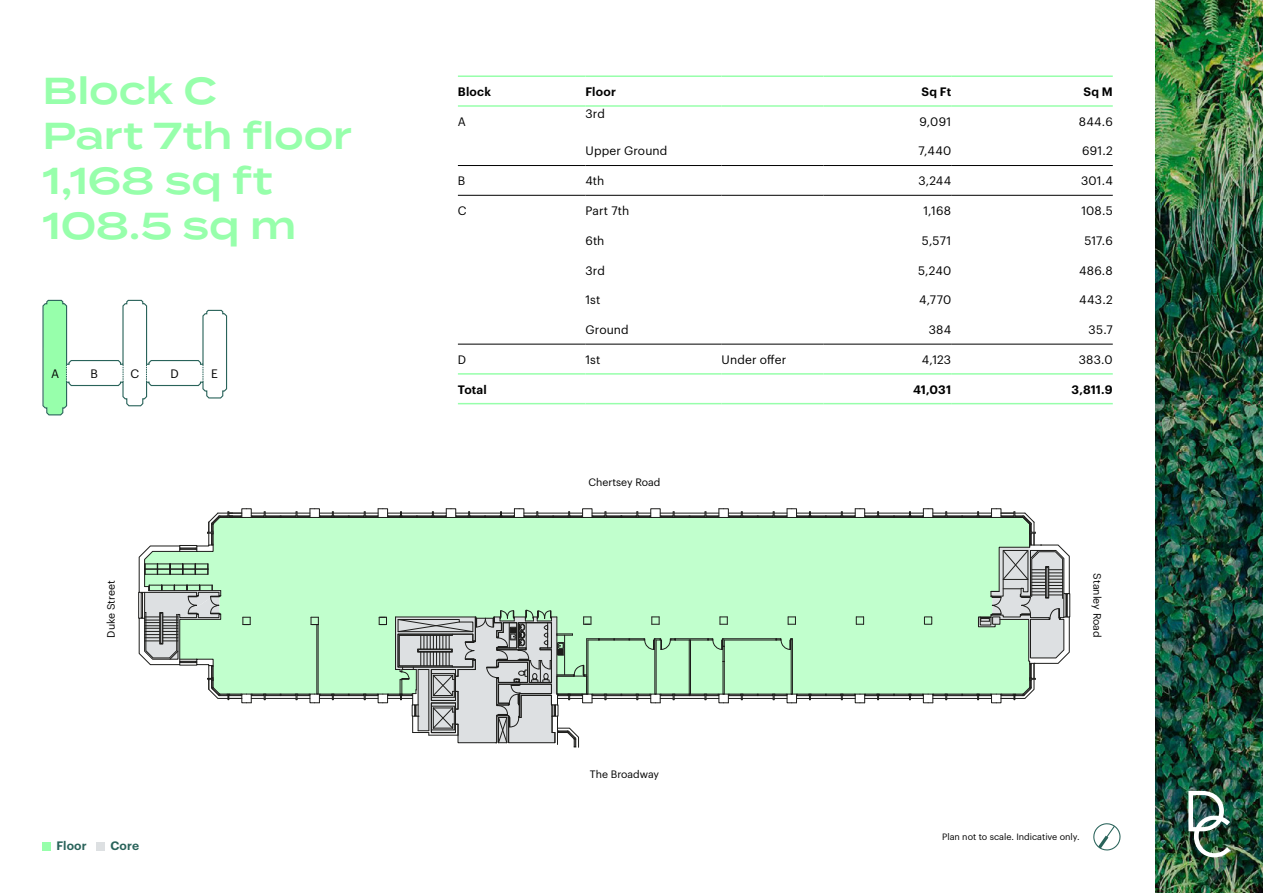
<style>
.page{position:relative;width:1263px;height:893px;background:#fff}
.page>*{position:absolute;margin:0;border:0;box-sizing:border-box;transform-origin:0 0}
.t1{font:600 37.5px/45px "Termina";letter-spacing:-.005em;color:#97ffab}
.t2{font:12px "Graphik";letter-spacing:.015em;color:#000}
.t3{font:600 12px "Graphik";letter-spacing:.015em;color:#000}
.t4{font:600 12px "Graphik";letter-spacing:.015em;color:#29635a}
.t5{font:10.5px "Graphik";color:#000}
.t6{font:9px "Graphik";color:#000}
</style>
<div class="page">
<div style="left:43px;top:842px;width:8px;height:8px;background:#97ffab"></div>
<div style="left:97px;top:842px;width:8px;height:8px;background:#dde0e2"></div>
<svg style="left:1093px;top:823px;width:28px;height:28px"></svg>
<svg style="left:138px;top:508px;width:932px;height:240px"></svg>
<svg style="left:42px;top:299px;width:186px;height:117px"></svg>
<img style="left:1156px;top:0;width:107px;height:893px">
<img style="left:1188px;top:791px;width:42px;height:66px">
<hr style="left:458px;top:75px;width:127px;height:2px;background:#97ffab">
<hr style="left:585px;top:75px;width:136px;height:2px;background:#97ffab">
<hr style="left:721px;top:75px;width:103px;height:2px;background:#97ffab">
<hr style="left:824px;top:75px;width:127px;height:2px;background:#97ffab">
<hr style="left:951px;top:75px;width:162px;height:2px;background:#97ffab">
<hr style="left:458px;top:105px;width:127px;height:2px;background:#97ffab">
<hr style="left:585px;top:105px;width:136px;height:2px;background:#97ffab">
<hr style="left:721px;top:105px;width:103px;height:2px;background:#97ffab">
<hr style="left:824px;top:105px;width:127px;height:2px;background:#97ffab">
<hr style="left:951px;top:105px;width:162px;height:2px;background:#97ffab">
<hr style="left:458px;top:373px;width:127px;height:2px;background:#97ffab">
<hr style="left:585px;top:373px;width:136px;height:2px;background:#97ffab">
<hr style="left:721px;top:373px;width:103px;height:2px;background:#97ffab">
<hr style="left:824px;top:373px;width:127px;height:2px;background:#97ffab">
<hr style="left:951px;top:373px;width:162px;height:2px;background:#97ffab">
<hr style="left:458px;top:403px;width:127px;height:1px;background:#97ffab">
<hr style="left:585px;top:403px;width:136px;height:1px;background:#97ffab">
<hr style="left:721px;top:403px;width:103px;height:1px;background:#97ffab">
<hr style="left:824px;top:403px;width:127px;height:1px;background:#97ffab">
<hr style="left:951px;top:403px;width:162px;height:1px;background:#97ffab">
<hr style="left:458px;top:165px;width:127px;height:1px;background:#000">
<hr style="left:585px;top:165px;width:136px;height:1px;background:#000">
<hr style="left:721px;top:165px;width:103px;height:1px;background:#000">
<hr style="left:824px;top:165px;width:127px;height:1px;background:#000">
<hr style="left:951px;top:165px;width:162px;height:1px;background:#000">
<hr style="left:458px;top:195px;width:127px;height:1px;background:#000">
<hr style="left:585px;top:195px;width:136px;height:1px;background:#000">
<hr style="left:721px;top:195px;width:103px;height:1px;background:#000">
<hr style="left:824px;top:195px;width:127px;height:1px;background:#000">
<hr style="left:951px;top:195px;width:162px;height:1px;background:#000">
<hr style="left:458px;top:344px;width:127px;height:1px;background:#000">
<hr style="left:585px;top:344px;width:136px;height:1px;background:#000">
<hr style="left:721px;top:344px;width:103px;height:1px;background:#000">
<hr style="left:824px;top:344px;width:127px;height:1px;background:#000">
<hr style="left:951px;top:344px;width:162px;height:1px;background:#000">
<h1 class="t1" style="left:43px;top:68px;width:311px">Block C<br>Part 7th floor<br>1,168 sq ft<br>108.5 sq m</h1>
<p class="t3" style="left:458px;top:83px;width:35px">Block</p>
<p class="t3" style="left:585px;top:83px;width:32px">Floor</p>
<p class="t3" style="left:921px;top:83px;width:31px">Sq Ft</p>
<p class="t3" style="left:1083px;top:83px;width:31px">Sq M</p>
<p class="t2" style="left:585px;top:105px;width:21px">3rd</p>
<p class="t2" style="left:919px;top:113px;width:33px">9,091</p>
<p class="t2" style="left:1079px;top:113px;width:35px">844.6</p>
<p class="t2" style="left:458px;top:113px;width:10px">A</p>
<p class="t2" style="left:585px;top:142px;width:83px">Upper Ground</p>
<p class="t2" style="left:918px;top:142px;width:34px">7,440</p>
<p class="t2" style="left:1082px;top:142px;width:32px">691.2</p>
<p class="t2" style="left:458px;top:172px;width:9px">B</p>
<p class="t2" style="left:585px;top:172px;width:20px">4th</p>
<p class="t2" style="left:918px;top:172px;width:34px">3,244</p>
<p class="t2" style="left:1081px;top:172px;width:33px">301.4</p>
<p class="t2" style="left:458px;top:202px;width:10px">C</p>
<p class="t2" style="left:585px;top:202px;width:45px">Part 7th</p>
<p class="t2" style="left:923px;top:202px;width:29px">1,168</p>
<p class="t2" style="left:1081px;top:202px;width:33px">108.5</p>
<p class="t2" style="left:585px;top:231px;width:21px">6th</p>
<p class="t2" style="left:922px;top:231px;width:31px">5,571</p>
<p class="t2" style="left:1084px;top:231px;width:30px">517.6</p>
<p class="t2" style="left:585px;top:261px;width:21px">3rd</p>
<p class="t2" style="left:918px;top:261px;width:35px">5,240</p>
<p class="t2" style="left:1079px;top:261px;width:35px">486.8</p>
<p class="t2" style="left:585px;top:291px;width:17px">1st</p>
<p class="t2" style="left:919px;top:291px;width:33px">4,770</p>
<p class="t2" style="left:1079px;top:291px;width:35px">443.2</p>
<p class="t2" style="left:585px;top:321px;width:45px">Ground</p>
<p class="t2" style="left:929px;top:321px;width:24px">384</p>
<p class="t2" style="left:1089px;top:321px;width:26px">35.7</p>
<p class="t2" style="left:458px;top:350px;width:10px">D</p>
<p class="t2" style="left:585px;top:350px;width:17px">1st</p>
<p class="t2" style="left:721px;top:350px;width:66px">Under offer</p>
<p class="t2" style="left:922px;top:350px;width:31px">4,123</p>
<p class="t2" style="left:1079px;top:350px;width:35px">383.0</p>
<p class="t3" style="left:458px;top:380px;width:30px">Total</p>
<p class="t3" style="left:913px;top:380px;width:40px">41,031</p>
<p class="t3" style="left:1072px;top:380px;width:43px">3,811.9</p>
<p class="t2" style="left:51px;top:365px;width:10px">A</p>
<p class="t2" style="left:91px;top:365px;width:9px">B</p>
<p class="t2" style="left:131px;top:365px;width:10px">C</p>
<p class="t2" style="left:170px;top:365px;width:10px">D</p>
<p class="t2" style="left:211px;top:365px;width:8px">E</p>
<p class="t5" style="left:103px;top:638px;width:59px;rotate:-90deg">Duke Street</p>
<p class="t4" style="left:56px;top:837px;width:32px">Floor</p>
<p class="t4" style="left:110px;top:837px;width:30px">Core</p>
<p class="t5" style="left:588px;top:475px;width:73px">Chertsey Road</p>
<p class="t5" style="left:590px;top:767px;width:71px">The Broadway</p>
<p class="t5" style="left:1105px;top:573px;width:66px;rotate:90deg">Stanley Road</p>
<p class="t6" style="left:942px;top:830px;width:139px">Plan not to scale. Indicative only.</p>
</div>
